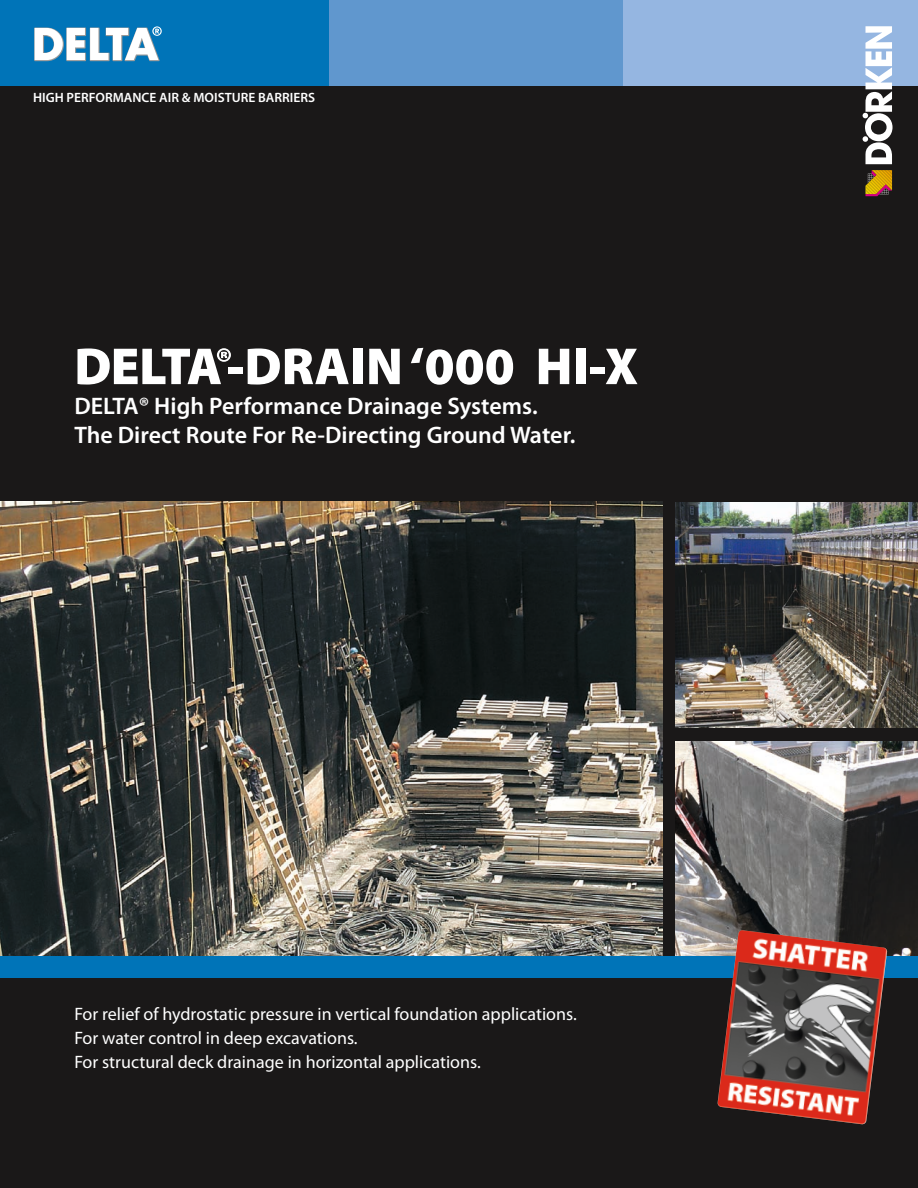
<style>
.page{position:relative;width:918px;height:1188px;background:#1a1818}
.page>*{position:absolute;margin:0;border:0;box-sizing:border-box;transform-origin:0 0}
.ProdNameKurz_50_Bl{font:900 52.5px "Myriad Pro Doerken";color:#fff}
.ProdNameKurz_50_Bl-2{font:600 24px "Myriad Pro Doerken";color:#fff}
.t1{font:18px/24px "Myriad Pro Doerken";color:#fff}
.Slogan_9_10_8_Sb_wei{font:600 13.5px "Myriad Pro Doerken";color:#fff}
.s1{font-family:"Delta Myriad Pro"}
</style>
<div class="page">
<img style="left:675px;top:502px;width:243px;height:226px">
<img style="left:675px;top:742px;width:243px;height:215px">
<img style="left:0;top:502px;width:662px;height:455px">
<div style="left:0;top:0;width:329px;height:85px;background:#0074b8"></div>
<div style="left:329px;top:0;width:294px;height:85px;background:#6097ce"></div>
<div style="left:623px;top:0;width:295px;height:85px;background:#95b6e1"></div>
<svg style="left:34px;top:26px;width:128px;height:35px"></svg>
<div style="left:0;top:957px;width:918px;height:21px;background:#0074b8"></div>
<img style="left:717px;top:930px;width:170px;height:195px">
<svg style="left:863px;top:26px;width:30px;height:138px"></svg>
<svg style="left:866px;top:170px;width:26px;height:26px"></svg>
<p class="Slogan_9_10_8_Sb_wei" style="left:33px;top:89px;width:283px">HIGH PERFORMANCE AIR &amp; MOISTURE BARRIERS</p>
<p class="ProdNameKurz_50_Bl" style="left:74px;top:331px;width:565px"><span class="s1">DELTA®-D</span>RAIN ‘000 HI-X</p>
<p class="ProdNameKurz_50_Bl-2" style="left:74px;top:391px;width:465px">DELTA® High Performance Drainage Systems.</p>
<p class="ProdNameKurz_50_Bl-2" style="left:74px;top:419px;width:503px">The Direct Route For Re-Directing Ground Water.</p>
<p class="t1" style="left:74px;top:1002px;width:504px">For relief of hydrostatic pressure in vertical foundation applications.<br>For water control in deep excavations.</p>
<p class="t1" style="left:74px;top:1050px;width:408px">For structural deck drainage in horizontal applications.</p>
</div>
